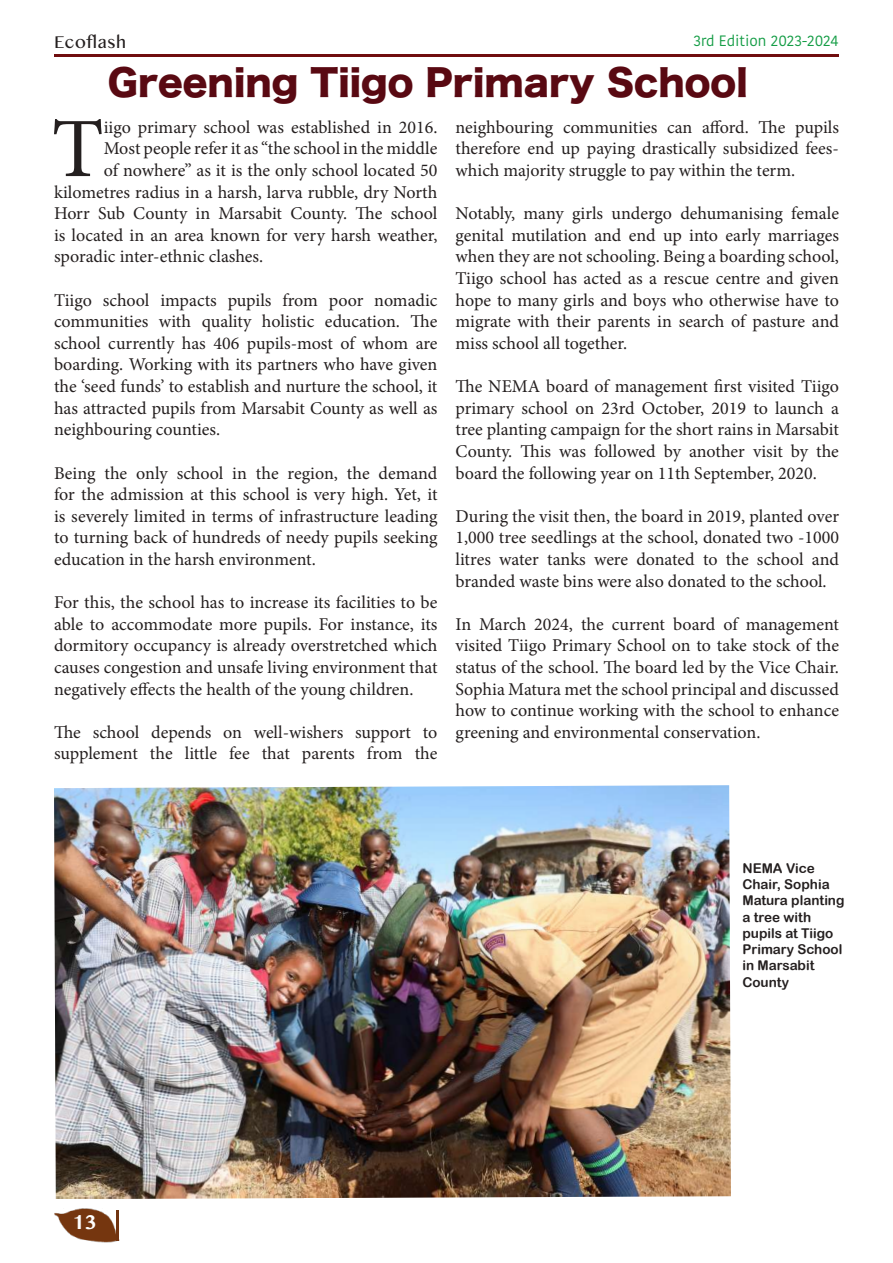
<style>
.page{position:relative;width:893px;height:1263px;background:#fff}
.page>*{position:absolute;margin:0;border:0;box-sizing:border-box;transform-origin:0 0}
.t1{font:84.45px "Minion Pro";color:#241f1f}
.t2{font:36px "Hira Kaku Std W8";color:#590912}
.t3{font:700 21px "Lao MN";color:#fff}
.t4{font:18px/21.6px "Minion Pro";letter-spacing:-.005em;color:#241f1f;text-align:justify}
.t5{font:18px "Lao MN";color:#241f1f}
.t6{font:15px "Kohinoor Devanagari";color:#159d46}
.t7{font:13.5px/16.2px "Arial Rounded MT Bold";color:#241f1f}
</style>
<div class="page">
<hr style="left:54px;top:54px;width:785px;height:2px;background:#700d0e">
<img style="left:54px;top:1209px;width:65px;height:33px">
<hr style="left:116px;top:1210px;width:2px;height:30px;background:#713411">
<img style="left:54px;top:785px;width:677px;height:414px">
<p class="t5" style="left:54px;top:31px;width:74px">Ecoflash</p>
<p class="t6" style="left:693px;top:32px;width:147px">3rd Edition 2023-2024</p>
<h2 class="t2" style="left:108px;top:62px;width:641px">Greening Tiigo Primary School</h2>
<h1 class="t1" style="left:52px;top:93px;width:54px">T</h1>
<p class="t4" style="left:104px;top:116px;width:335px">iigo primary school was established in 2016.</p>
<p class="t4" style="left:104px;top:138px;width:335px">Most people refer it as “the school in the middle</p>
<p class="t4" style="left:104px;top:160px;width:335px">of nowhere” as it is the only school located 50</p>
<p class="t4" style="left:54px;top:181px;width:385px">kilometres radius in a harsh, larva rubble, dry North</p>
<p class="t4" style="left:54px;top:203px;width:385px">Horr Sub County in Marsabit County. The school</p>
<p class="t4" style="left:54px;top:224px;width:385px">is located in an area known for very harsh weather,</p>
<p class="t4" style="left:54px;top:246px;width:211px">sporadic inter-ethnic clashes.</p>
<p class="t4" style="left:54px;top:289px;width:385px">Tiigo school impacts pupils from poor nomadic communities with quality holistic education. The school currently has 406 pupils-most of whom are boarding. Working with its partners who have given the ‘seed funds’ to establish and nurture the school, it has attracted pupils from Marsabit County as well as neighbouring counties.</p>
<p class="t4" style="left:54px;top:462px;width:385px">Being the only school in the region, the demand for the admission at this school is very high. Yet, it is severely limited in terms of infrastructure leading to turning back of hundreds of needy pupils seeking education in the harsh environment.</p>
<p class="t4" style="left:54px;top:592px;width:385px">For this, the school has to increase its facilities to be able to accommodate more pupils. For instance, its dormitory occupancy is already overstretched which causes congestion and unsafe living environment that negatively effects the health of the young children.</p>
<p class="t4" style="left:54px;top:721px;width:385px">The school depends on well-wishers support to supplement the little fee that parents from the</p>
<p class="t4" style="left:455px;top:116px;width:385px">neighbouring communities can afford. The pupils therefore end up paying drastically subsidized fees&shy;which majority struggle to pay within the term.</p>
<p class="t4" style="left:455px;top:203px;width:385px">Notably, many girls undergo dehumanising female genital mutilation and end up into early marriages when they are not schooling. Being a boarding school, Tiigo school has acted as a rescue centre and given hope to many girls and boys who otherwise have to migrate with their parents in search of pasture and miss school all together.</p>
<p class="t4" style="left:455px;top:376px;width:385px">The NEMA board of management first visited Tiigo primary school on 23rd October, 2019 to launch a tree planting campaign for the short rains in Marsabit County. This was followed by another visit by the board the following year on 11th September, 2020.</p>
<p class="t4" style="left:455px;top:505px;width:385px">During the visit then, the board in 2019, planted over 1,000 tree seedlings at the school, donated two -1000 litres water tanks were donated to the school and branded waste bins were also donated to the school.</p>
<p class="t4" style="left:455px;top:613px;width:385px">In March 2024, the current board of management visited Tiigo Primary School on to take stock of the status of the school. The board led by the Vice Chair.<br>Sophia Matura met the school principal and discussed how to continue working with the school to enhance greening and environmental conservation.</p>
<p class="t7" style="left:742px;top:860px;width:104px">NEMA Vice<br>Chair, Sophia<br>Matura planting a tree with pupils at Tiigo<br>Primary School in Marsabit<br>County</p>
<p class="t3" style="left:73px;top:1209px;width:25px">13</p>
</div>
